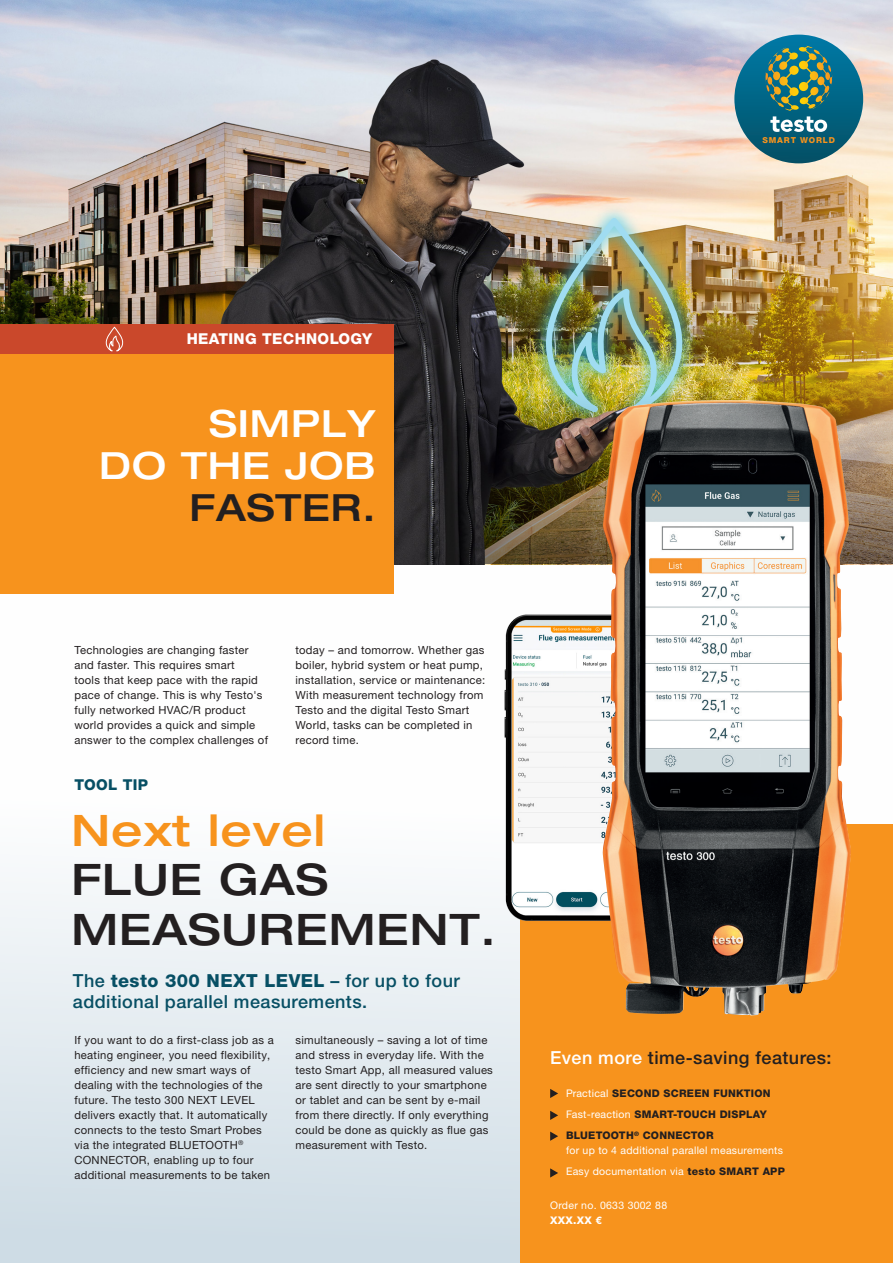
<style>
.page{position:relative;width:893px;height:1263px;background:#fff}
.page>*{position:absolute;margin:0;border:0;box-sizing:border-box;transform-origin:0 0}
.Headline_29pt{font:500 expanded 43.5px/49.5px "Helvetica Neue LTW1 G";letter-spacing:.025em;color:#231f20}
.Headline_25pt{font:500 expanded 37.5px/42px "Helvetica Neue LTW1 G";letter-spacing:.025em;color:#fff;text-align:right}
.t1{font:500 18px/21px "Helvetica Neue LTW1 G";letter-spacing:.025em;color:#074f64}
.t2{font:500 18px "Helvetica Neue LTW1 G";letter-spacing:.025em;color:#231f20}
.t3{font:800 15px "Helvetica Neue LTW1 G";letter-spacing:.025em;color:#fff}
.Kollumnentitel_10pt{font:800 15px "Helvetica Neue LTW1 G";letter-spacing:.025em;color:#074f64}
.t4{font:11.25px/15px "Helvetica Neue LTW1 G";letter-spacing:.025em;color:#231f20}
.OrderText_P2{font:10.5px/15px "Helvetica Neue LTW1 G";letter-spacing:.025em;color:#fff}
.t5{font:800 10.5px "Helvetica Neue LTW1 G";letter-spacing:.025em;color:#231f20}
.Copy_8_5_pt{font:800 10.5px "Helvetica Neue LTW1 G";color:#fff}
.Headline_16pt{font:800 8.25px "Helvetica Neue LTW1 G";letter-spacing:.1em;color:#f7931d}
.s1{color:#231f20}
.s2{color:#f7931d}
.s3{font-weight:800}
.s4{color:#fff}
.s5{font-weight:400;color:#fff}
.s6{font-weight:800;color:#231f20}
</style>
<div class="page">
<img style="left:791px;top:0;width:102px;height:387px">
<div style="left:0;top:564px;width:893px;height:699px;background:linear-gradient(to bottom,#fff,#d2dee6)"></div>
<svg style="left:791px;top:387px;width:102px;height:177px"></svg>
<div style="left:521px;top:825px;width:372px;height:438px;background:#f7931d"></div>
<img style="left:0;top:0;width:791px;height:564px">
<div style="left:0;top:325px;width:393px;height:269px;background:#f7931d"></div>
<div style="left:0;top:324px;width:393px;height:29px;background:#ca482b"></div>
<svg style="left:105px;top:327px;width:19px;height:25px"></svg>
<div style="left:734px;top:35px;width:129px;height:128px;background:linear-gradient(to bottom,#027ba6,#055166);border-radius:64px"></div>
<svg style="left:767px;top:46px;width:65px;height:86px"></svg>
<img style="left:503px;top:612px;width:99px;height:311px">
<img style="left:602px;top:400px;width:249px;height:615px">
<svg style="left:550px;top:1089px;width:8px;height:9px"></svg>
<svg style="left:550px;top:1111px;width:8px;height:9px"></svg>
<svg style="left:550px;top:1131px;width:8px;height:10px"></svg>
<svg style="left:550px;top:1168px;width:8px;height:9px"></svg>
<p class="Headline_16pt" style="left:763px;top:135px;width:74px">SMART WORLD</p>
<p class="t3" style="left:187px;top:330px;width:187px">HEATING TECHNOLOGY</p>
<p class="Headline_25pt" style="left:99px;top:401px;width:278px">SIMPLY<br>DO THE JOB<br><span class="s1">FASTER.</span></p>
<p class="t4" style="left:74px;top:642px;width:195px">Technologies are changing faster and faster. This requires smart<br>tools that keep pace with the rapid pace of change. This is why Testo's fully networked HVAC/R product world provides a quick and simple answer to the complex challenges of</p>
<p class="t4" style="left:296px;top:642px;width:191px">today – and tomorrow. Whether gas boiler, hybrid system or heat pump, installation, service or maintenance:<br>With measurement technology from<br>Testo and the digital Testo Smart<br>World, tasks can be completed in record time.</p>
<p class="Kollumnentitel_10pt" style="left:74px;top:776px;width:75px">TOOL TIP</p>
<p class="Headline_29pt" style="left:71px;top:804px;width:426px"><span class="s2">Next level<br></span>FLUE GAS<br>MEASUREMENT.</p>
<p class="t1" style="left:73px;top:970px;width:388px">The <span class="s3">testo 300 NEXT LEVEL</span> – for up to four additional parallel measurements.</p>
<p class="t4" style="left:74px;top:1032px;width:201px">If you want to do a first-class job as a heating engineer, you need flexibility, efficiency and new smart ways of dealing with the technologies of the future. The testo 300 NEXT LEVEL delivers exactly that. It automatically connects to the testo Smart Probes via the integrated BLUETOOTH<sup>® </sup>CONNECTOR, enabling up to four additional measurements to be taken</p>
<p class="t4" style="left:296px;top:1032px;width:199px">simultaneously – saving a lot of time and stress in everyday life. With the testo Smart App, all measured values are sent directly to your smartphone or tablet and can be sent by e-mail from there directly. If only everything could be done as quickly as flue gas measurement with Testo.</p>
<p class="t2" style="left:550px;top:1046px;width:283px"><span class="s4">Even more</span> time-saving features:</p>
<p class="t5" style="left:566px;top:1087px;width:206px"><span class="s5">Practical</span> SECOND SCREEN FUNKTION</p>
<p class="t5" style="left:566px;top:1108px;width:202px"><span class="s5">Fast-reaction</span> SMART-TOUCH DISPLAY</p>
<p class="OrderText_P2" style="left:566px;top:1128px;width:219px"><span class="s6">BLUETOOTH</span><sup>®</sup> <span class="s6">CONNECTOR<br></span>for up to 4 additional parallel measurements</p>
<p class="OrderText_P2" style="left:566px;top:1164px;width:220px">Easy documentation via <span class="s6">testo SMART APP</span></p>
<p class="OrderText_P2" style="left:550px;top:1198px;width:119px">Order no. 0633 3002 88</p>
<p class="Copy_8_5_pt" style="left:550px;top:1214px;width:54px">XXX.XX €</p>
</div>
